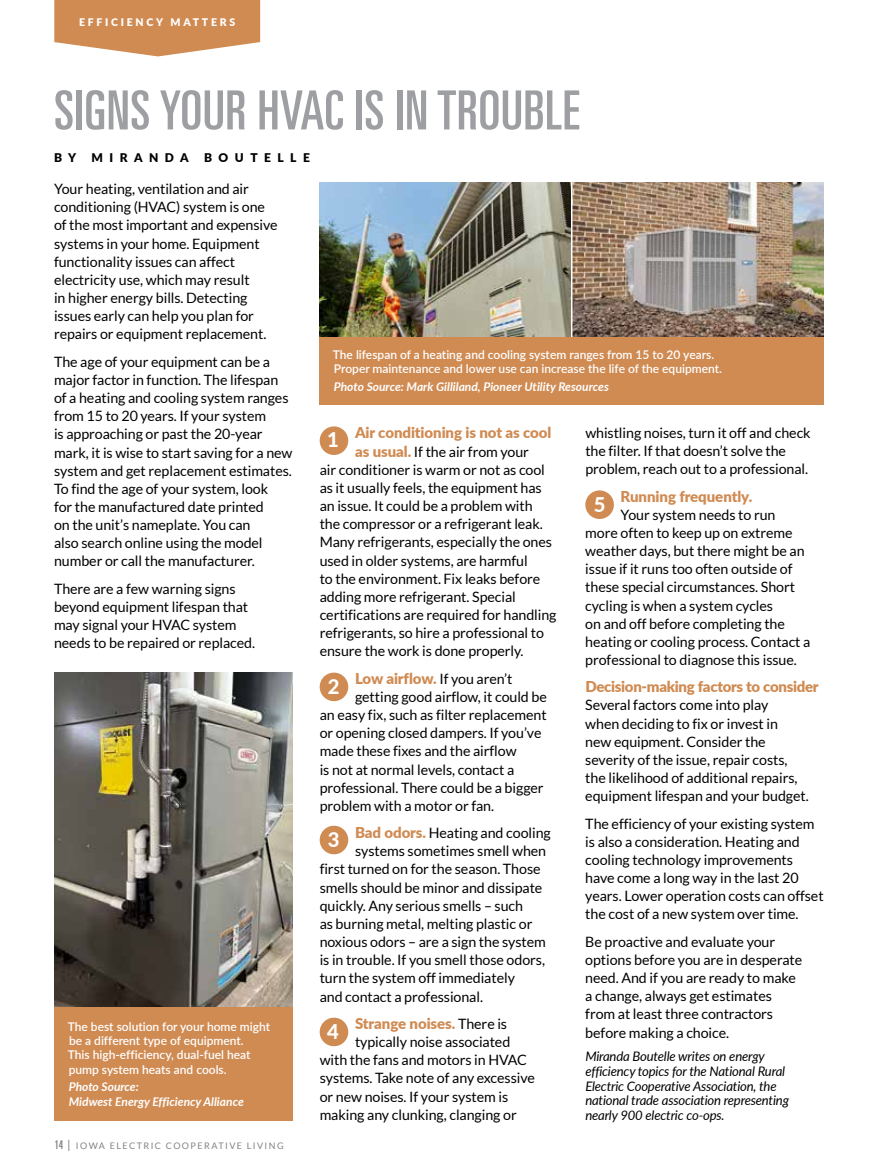
<style>
.page{position:relative;width:878px;height:1175px;background:#fff}
.page>*{position:absolute;margin:0;border:0;box-sizing:border-box;transform-origin:0 0}
.t1{font:ultra-condensed 54px "Univers";letter-spacing:.01em;color:#9d9fa2}
.t2{font:800 20.25px "Lato";color:#fff}
.t3{font:900 15px "Lato";letter-spacing:-.005em;color:#d08b53}
.t4{font:14.25px/18.1px "Lato";letter-spacing:-.005em;color:#000}
.t5{font:italic 13.2px/14.5px "Lato";letter-spacing:-.015em;color:#000}
.t6{font:600 12px/14.4px "Lato";color:#fff}
.t7{font:italic 700 12px/14.4px "Lato";color:#fff}
.t8{font:900 12px "Lato";letter-spacing:.54em;color:#000}
.t9{font:900 10.5px "Lato";letter-spacing:.26em;color:#fff}
.t10{font:9px "Lato";letter-spacing:.16em;color:#808285}
.s1{font-family:"Univers";font-stretch:ultra-condensed;font-size:12px}
.s2{font-size:12px}
.s3{font-weight:900;font-size:15px;color:#d08b53}
.s4{font-weight:400;font-size:14.25px;color:#000}
</style>
<div class="page">
<img style="left:320px;top:183px;width:504px;height:154px">
<hr style="left:571px;top:179px;width:1px;height:162px;background:#fff">
<svg style="left:54px;top:0;width:206px;height:56px;background:#d59968"></svg>
<div style="left:319px;top:426px;width:29px;height:29px;background:#d08b53;border-radius:50%"></div>
<div style="left:585px;top:490px;width:29px;height:29px;background:#d08b53;border-radius:50%"></div>
<div style="left:319px;top:672px;width:29px;height:29px;background:#d08b53;border-radius:50%"></div>
<div style="left:319px;top:825px;width:29px;height:29px;background:#d08b53;border-radius:50%"></div>
<div style="left:319px;top:1017px;width:29px;height:29px;background:#d08b53;border-radius:50%"></div>
<img style="left:55px;top:672px;width:237px;height:335px">
<div style="left:320px;top:337px;width:504px;height:67px;background:#d08b53"></div>
<div style="left:55px;top:1007px;width:237px;height:113px;background:#d08b53"></div>
<p class="t9" style="left:79px;top:14px;width:158px">EFFICIENCY MATTERS</p>
<h1 class="t1" style="left:54px;top:79px;width:527px">SIGNS YOUR HVAC IS IN TROUBLE</h1>
<p class="t8" style="left:54px;top:149px;width:24px">B Y</p>
<p class="t8" style="left:91px;top:149px;width:99px">MIRANDA</p>
<p class="t8" style="left:204px;top:149px;width:107px">BOUTELLE</p>
<p class="t4" style="left:54px;top:180px;width:225px">Your heating, ventilation and air conditioning (HVAC) system is one of the most important and expensive systems in your home. Equipment functionality issues can affect electricity use, which may result<br>in higher energy bills. Detecting issues early can help you plan for repairs or equipment replacement.</p>
<p class="t4" style="left:54px;top:352px;width:240px">The age of your equipment can be a major factor in function. The lifespan of a heating and cooling system ranges from 15 to 20 years. If your system<br>is approaching or past the 20-year mark, it is wise to start saving for a new system and get replacement estimates.<br>To find the age of your system, look<br>for the manufactured date printed<br>on the unit’s nameplate. You can<br>also search online using the model number or call the manufacturer.</p>
<p class="t4" style="left:54px;top:579px;width:202px">There are a few warning signs beyond equipment lifespan that may signal your HVAC system needs to be repaired or replaced.</p>
<p class="t6" style="left:68px;top:1018px;width:204px">The best solution for your home might be a different type of equipment.<br>This high-efficiency, dual-fuel heat pump system heats and cools.</p>
<p class="t7" style="left:69px;top:1079px;width:176px">Photo Source:<br>Midwest Energy Efficiency Alliance</p>
<p class="t10" style="left:55px;top:1141px;width:231px"><span class="s1">14</span> <span class="s2">|</span> IOWA ELECTRIC COOPERATIVE LIVING</p>
<p class="t6" style="left:333px;top:347px;width:391px">The lifespan of a heating and cooling system ranges from 15 to 20 years.<br>Proper maintenance and lower use can increase the life of the equipment.</p>
<p class="t7" style="left:334px;top:379px;width:276px">Photo Source: Mark Gilliland, Pioneer Utility Resources</p>
<p class="t3" style="left:355px;top:422px;width:198px">Air conditioning is not as cool</p>
<p class="t4" style="left:320px;top:442px;width:238px;text-indent:35px"><span class="s3">as usual.</span> If the air from your<br>air conditioner is warm or not as cool as it usually feels, the equipment has an issue. It could be a problem with the compressor or a refrigerant leak.<br>Many refrigerants, especially the ones used in older systems, are harmful<br>to the environment. Fix leaks before adding more refrigerant. Special certifications are required for handling refrigerants, so hire a professional to ensure the work is done properly.</p>
<p class="t3" style="left:355px;top:667px;width:159px">Low airflow. <span class="s4">If you aren’t</span></p>
<p class="t4" style="left:319px;top:687px;width:229px;text-indent:35px">getting good airflow, it could be an easy fix, such as filter replacement or opening closed dampers. If you’ve made these fixes and the airflow<br>is not at normal levels, contact a professional. There could be a bigger problem with a motor or fan.</p>
<p class="t4" style="left:355px;top:823px;width:197px"><span class="s3">Bad odors.</span> Heating and cooling</p>
<p class="t4" style="left:355px;top:842px;width:193px">systems sometimes smell when</p>
<p class="t4" style="left:319px;top:860px;width:222px">first turned on for the season. Those</p>
<p class="t4" style="left:319px;top:878px;width:224px">smells should be minor and dissipate</p>
<p class="t4" style="left:319px;top:896px;width:205px">quickly. Any serious smells – such</p>
<p class="t4" style="left:319px;top:914px;width:214px">as burning metal, melting plastic or</p>
<p class="t4" style="left:319px;top:932px;width:228px">noxious odors – are a sign the system</p>
<p class="t4" style="left:319px;top:951px;width:227px">is in trouble. If you smell those odors,</p>
<p class="t4" style="left:319px;top:969px;width:197px">turn the system off immediately</p>
<p class="t4" style="left:319px;top:987px;width:165px">and contact a professional.</p>
<p class="t3" style="left:355px;top:1012px;width:154px">Strange noises. <span class="s4">There is</span></p>
<p class="t4" style="left:320px;top:1032px;width:217px;text-indent:35px">typically noise associated with the fans and motors in HVAC systems. Take note of any excessive or new noises. If your system is making any clunking, clanging or</p>
<h2 class="t2" style="left:327px;top:425px;width:13px">1</h2>
<h2 class="t2" style="left:328px;top:671px;width:13px">2</h2>
<h2 class="t2" style="left:328px;top:824px;width:13px">3</h2>
<h2 class="t2" style="left:327px;top:1016px;width:13px">4</h2>
<p class="t4" style="left:585px;top:423px;width:227px">whistling noises, turn it off and check the filter. If that doesn’t solve the problem, reach out to a professional.</p>
<p class="t3" style="left:620px;top:485px;width:133px">Running frequently.</p>
<p class="t4" style="left:585px;top:505px;width:227px;text-indent:35px">Your system needs to run more often to keep up on extreme weather days, but there might be an issue if it runs too often outside of these special circumstances. Short cycling is when a system cycles<br>on and off before completing the heating or cooling process. Contact a professional to diagnose this issue.</p>
<p class="t3" style="left:585px;top:675px;width:235px">Decision-making factors to consider</p>
<p class="t4" style="left:585px;top:696px;width:225px">Several factors come into play<br>when deciding to fix or invest in<br>new equipment. Consider the severity of the issue, repair costs, the likelihood of additional repairs, equipment lifespan and your budget.</p>
<p class="t4" style="left:585px;top:814px;width:240px">The efficiency of your existing system is also a consideration. Heating and cooling technology improvements have come a long way in the last 20 years. Lower operation costs can offset the cost of a new system over time.</p>
<p class="t4" style="left:585px;top:932px;width:218px">Be proactive and evaluate your options before you are in desperate need. And if you are ready to make a change, always get estimates from at least three contractors before making a choice.</p>
<p class="t5" style="left:585px;top:1048px;width:205px">Miranda Boutelle writes on energy efficiency topics for the National Rural Electric Cooperative Association, the national trade association representing nearly 900 electric co-ops.</p>
<h2 class="t2" style="left:593px;top:489px;width:13px">5</h2>
</div>
